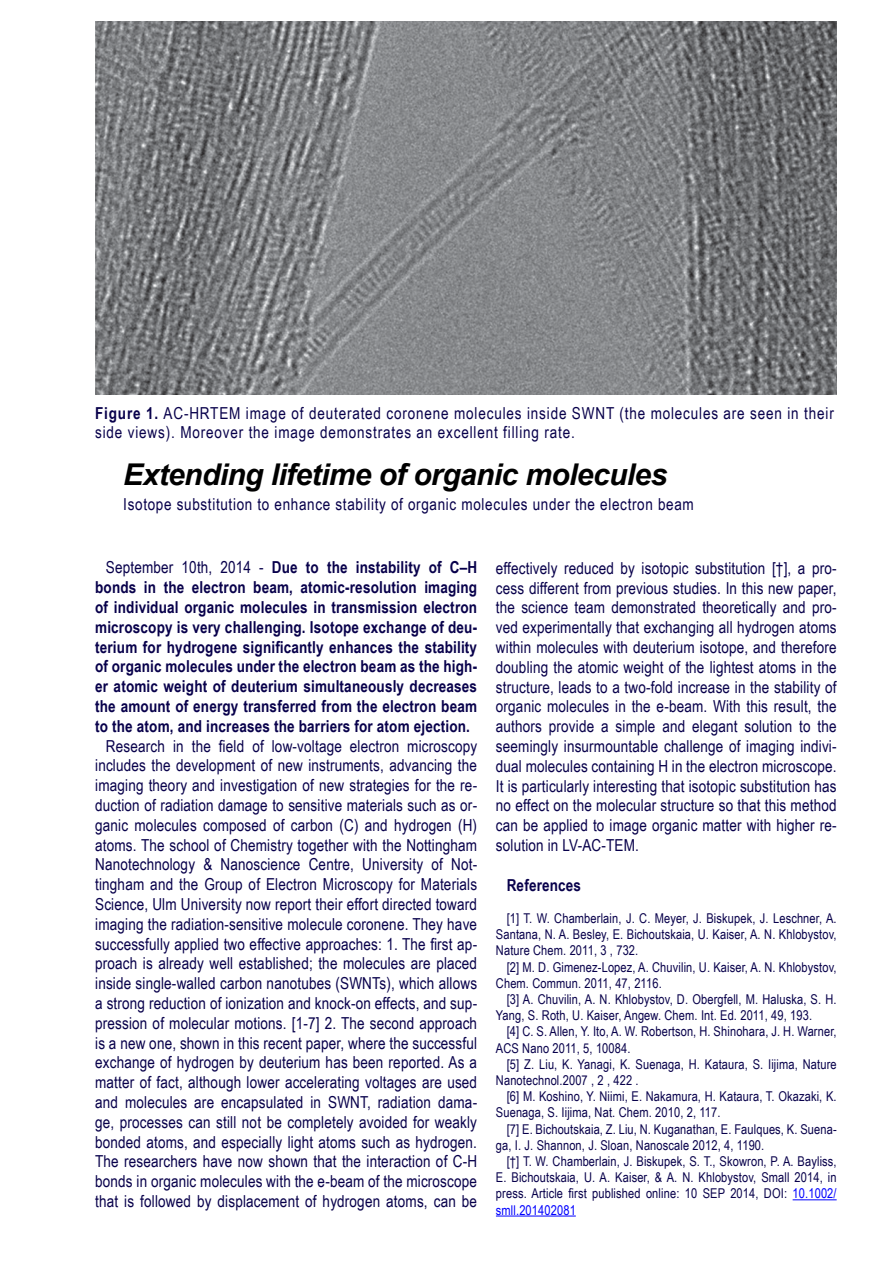
<style>
.page{position:relative;width:893px;height:1263px;background:#fff}
.page>*{position:absolute;margin:0;border:0;box-sizing:border-box;transform-origin:0 0}
.Titel{font:italic 700 30px "Arial";letter-spacing:-.02em;color:#000}
.Textkörper{font:16.5px/19.8px "Arial Narrow";letter-spacing:.01em;color:#08004b;text-align:justify}
.Textkörper-2{font:700 16.5px/19.8px "Arial Narrow";letter-spacing:.01em;color:#08004b;text-align:justify}
.Marginalie{font:16.5px/19.8px "Arial Narrow";letter-spacing:.05em;color:#08004b}
.Textkörper-3{font:13.5px/16.2px "Arial Narrow";letter-spacing:.01em;color:#08004b}
.s1{font-weight:700}
.s2{font-weight:400}
.s3{color:#00f}
</style>
<div class="page">
<hr style="left:793px;top:1199px;width:44px;height:1px;background:#00f">
<hr style="left:496px;top:1215px;width:80px;height:1px;background:#00f">
<img style="left:95px;top:21px;width:742px;height:373px">
<p class="Marginalie" style="left:95px;top:402px;width:740px"><span class="s1">Figure 1.</span> AC-HRTEM image of deuterated coronene molecules inside SWNT (the molecules are seen in their side views). Moreover the image demonstrates an excellent filling rate.</p>
<p class="Titel" style="left:123px;top:455px;width:546px">Extending lifetime of organic molecules</p>
<p class="Marginalie" style="left:123px;top:493px;width:572px">Isotope substitution to enhance stability of organic molecules under the electron beam</p>
<p class="Textkörper-2" style="left:95px;top:557px;width:383px;text-indent:11px"><span class="s2">September 10th, 2014 -</span> Due to the instability of C–H bonds in the electron beam, atomic-resolution imaging of individual organic molecules in transmission electron microscopy is very challenging. Isotope exchange of deu&shy;terium for hydrogene significantly enhances the stability of organic molecules under the electron beam as the high&shy;er atomic weight of deuterium simultaneously decreases the amount of energy transferred from the electron beam to the atom, and increases the barriers for atom ejection.</p>
<p class="Textkörper" style="left:95px;top:735px;width:383px;text-indent:11px">Research in the field of low-voltage electron microscopy includes the development of new instruments, advancing the imaging theory and investigation of new strategies for the re&shy;duction of radiation damage to sensitive materials such as or&shy;ganic molecules composed of carbon (C) and hydrogen (H) atoms. The school of Chemistry together with the Nottingham Nanotechnology &amp; Nanoscience Centre, University of Not&shy;tingham and the Group of Electron Microscopy for Materials Science, Ulm University now report their effort directed toward imaging the radiation-sensitive molecule coronene. They have successfully applied two effective approaches: 1. The first ap&shy;proach is already well established; the molecules are placed inside single-walled carbon nanotubes (SWNTs), which allows a strong reduction of ionization and knock-on effects, and sup&shy;pression of molecular motions. [1-7] 2. The second approach is a new one, shown in this recent paper, where the successful exchange of hydrogen by deuterium has been reported. As a matter of fact, although lower accelerating voltages are used and molecules are encapsulated in SWNT, radiation dama&shy;ge, processes can still not be completely avoided for weakly bonded atoms, and especially light atoms such as hydrogen.<br>The researchers have now shown that the interaction of C-H bonds in organic molecules with the e-beam of the microscope that is followed by displacement of hydrogen atoms, can be</p>
<p class="Textkörper" style="left:496px;top:557px;width:342px">effectively reduced by isotopic substitution [†], a pro&shy;cess different from previous studies. In this new paper, the science team demonstrated theoretically and pro&shy;ved experimentally that exchanging all hydrogen atoms within molecules with deuterium isotope, and therefore doubling the atomic weight of the lightest atoms in the structure, leads to a two-fold increase in the stability of organic molecules in the e-beam. With this result, the authors provide a simple and elegant solution to the seemingly insurmountable challenge of imaging indivi&shy;dual molecules containing H in the electron microscope.<br>It is particularly interesting that isotopic substitution has no effect on the molecular structure so that this method can be applied to image organic matter with higher re&shy;solution in LV-AC-TEM.</p>
<p class="Textkörper-2" style="left:507px;top:874px;width:76px">References</p>
<p class="Textkörper-3" style="left:496px;top:909px;width:342px;text-align:justify;text-indent:11px">[1] T. W. Chamberlain, J. C. Meyer, J. Biskupek, J. Leschner, A.<br>Santana, N. A. Besley, E. Bichoutskaia, U. Kaiser, A. N. Khlobystov, Nature Chem. 2011, 3 , 732.</p>
<p class="Textkörper-3" style="left:496px;top:958px;width:342px;text-indent:11px">[2] M. D. Gimenez-Lopez, A. Chuvilin, U. Kaiser, A. N. Khlobystov,<br>Chem. Commun. 2011, 47, 2116.</p>
<p class="Textkörper-3" style="left:496px;top:990px;width:342px;text-indent:11px">[3] A. Chuvilin, A. N. Khlobystov, D. Obergfell, M. Haluska, S. H.<br>Yang, S. Roth, U. Kaiser, Angew. Chem. Int. Ed. 2011, 49, 193.</p>
<p class="Textkörper-3" style="left:496px;top:1023px;width:342px;text-indent:11px">[4] C. S. Allen, Y. Ito, A. W. Robertson, H. Shinohara, J. H. Warner,<br>ACS Nano 2011, 5, 10084.</p>
<p class="Textkörper-3" style="left:496px;top:1055px;width:342px;text-indent:11px">[5] Z. Liu, K. Yanagi, K. Suenaga, H. Kataura, S. Iijima, Nature<br>Nanotechnol.2007 , 2 , 422 .</p>
<p class="Textkörper-3" style="left:496px;top:1088px;width:342px;text-indent:11px">[6] M. Koshino, Y. Niimi, E. Nakamura, H. Kataura, T. Okazaki, K.<br>Suenaga, S. Iijima, Nat. Chem. 2010, 2, 117.</p>
<p class="Textkörper-3" style="left:496px;top:1120px;width:342px;text-indent:11px">[7] E. Bichoutskaia, Z. Liu, N. Kuganathan, E. Faulques, K. Suena&shy;ga, I. J. Shannon, J. Sloan, Nanoscale 2012, 4, 1190.</p>
<p class="Textkörper-3" style="left:496px;top:1152px;width:342px;text-align:justify;text-indent:11px">[†] T. W. Chamberlain, J. Biskupek, S. T., Skowron, P. A. Bayliss, E. Bichoutskaia, U. A. Kaiser, &amp; A. N. Khlobystov, Small 2014, in press. Article first published online: 10 SEP 2014, DOI: <span class="s3">10.1002/ smll.201402081</span></p>
</div>
